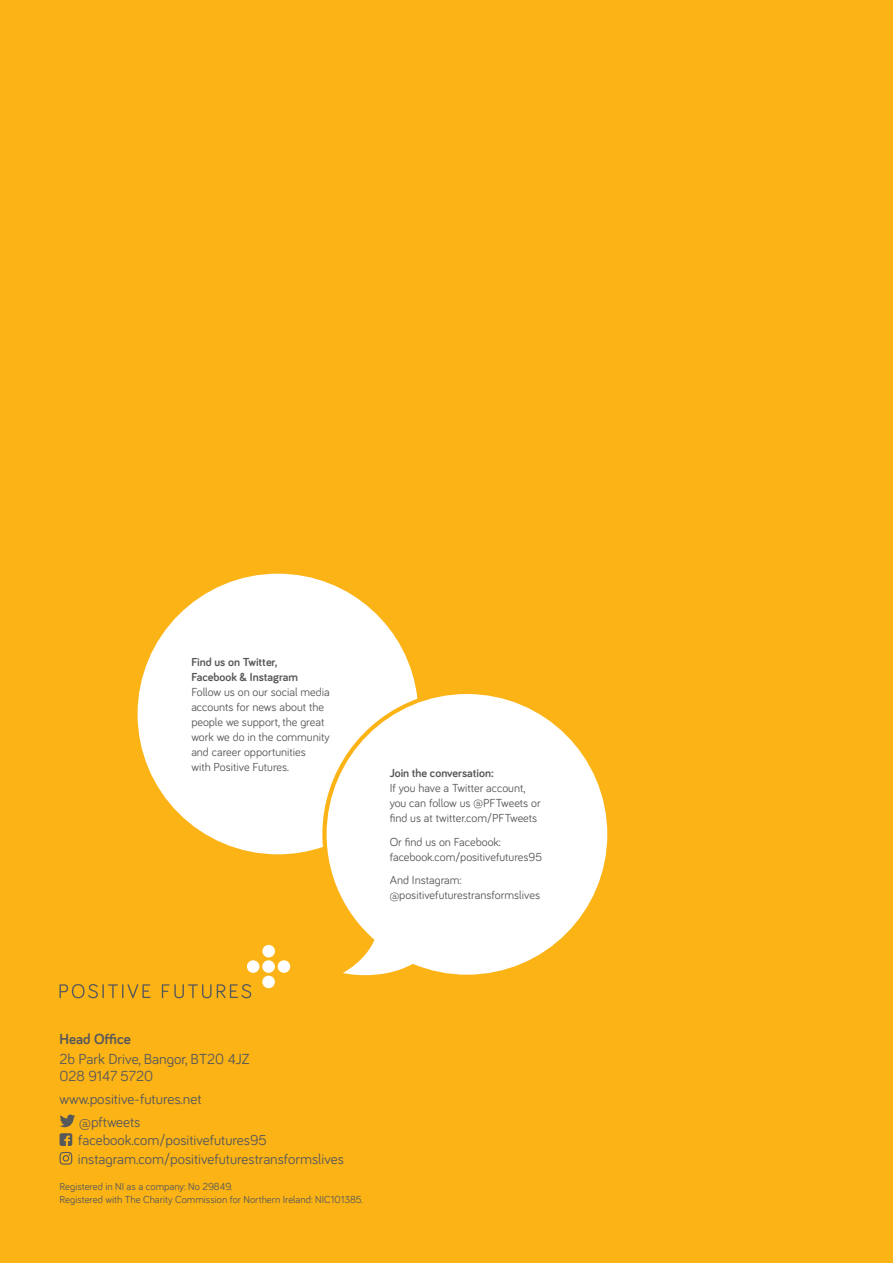
<style>
.page{position:relative;width:893px;height:1263px;background:#fbb316}
.page>*{position:absolute;margin:0;border:0;box-sizing:border-box;transform-origin:0 0}
.t1{font:15px/16.5px "Bariol";color:#57585a}
.t2{font:700 15px "Bariol";color:#57585a}
.t3{font:14.85px/18.8px "Bariol";color:#57585a}
.t4{font:12px/15px "Bariol";color:#57585a}
.t5{font:700 12px/15px "Bariol";color:#57585a}
.t6{font:10.5px/13.5px "Bariol";color:#57585a}
</style>
<div class="page">
<svg style="left:138px;top:574px;width:279px;height:280px;fill:#fff"></svg>
<svg style="left:327px;top:694px;width:280px;height:282px;fill:#fff"></svg>
<div style="left:262px;top:945px;width:13px;height:12px;background:#fff;border-radius:50%"></div>
<div style="left:262px;top:960px;width:13px;height:13px;background:#fff;border-radius:50%"></div>
<div style="left:278px;top:960px;width:12px;height:13px;background:#fff;border-radius:50%"></div>
<div style="left:247px;top:960px;width:12px;height:13px;background:#fff;border-radius:50%"></div>
<div style="left:262px;top:976px;width:13px;height:12px;background:#fff;border-radius:50%"></div>
<svg style="left:60px;top:984px;width:90px;height:14px"></svg>
<svg style="left:162px;top:984px;width:89px;height:14px"></svg>
<svg style="left:60px;top:1114px;width:15px;height:13px"></svg>
<svg style="left:60px;top:1133px;width:12px;height:13px"></svg>
<svg style="left:60px;top:1152px;width:12px;height:13px"></svg>
<p class="t5" style="left:191px;top:654px;width:108px">Find us on Twitter,<br>Facebook &amp; Instagram</p>
<p class="t4" style="left:191px;top:684px;width:140px">Follow us on our social media accounts for news about the people we support, the great work we do in the community and career opportunities<br>with Positive Futures.</p>
<p class="t5" style="left:390px;top:765px;width:106px">Join the conversation:</p>
<p class="t4" style="left:390px;top:780px;width:153px">If you have a Twitter account, you can follow us @PFTweets or find us at twitter.com/PFTweets</p>
<p class="t4" style="left:390px;top:833px;width:154px">Or find us on Facebook: facebook.com/positivefutures95</p>
<p class="t4" style="left:390px;top:872px;width:152px">And Instagram: @positivefuturestransformslives</p>
<p class="t2" style="left:60px;top:1028px;width:73px">Head Office</p>
<p class="t1" style="left:60px;top:1050px;width:192px">2b Park Drive, Bangor, BT20 4JZ<br>028 9147 5720</p>
<p class="t3" style="left:78px;top:1111px;width:268px">@pftweets<br>facebook.com/positivefutures95 instagram.com/positivefuturestransformslives</p>
<p class="t1" style="left:60px;top:1090px;width:144px">www.positive-futures.net</p>
<p class="t6" style="left:60px;top:1179px;width:305px">Registered in NI as a company: No 29849.<br>Registered with The Charity Commission for Northern Ireland: NIC101385.</p>
</div>
